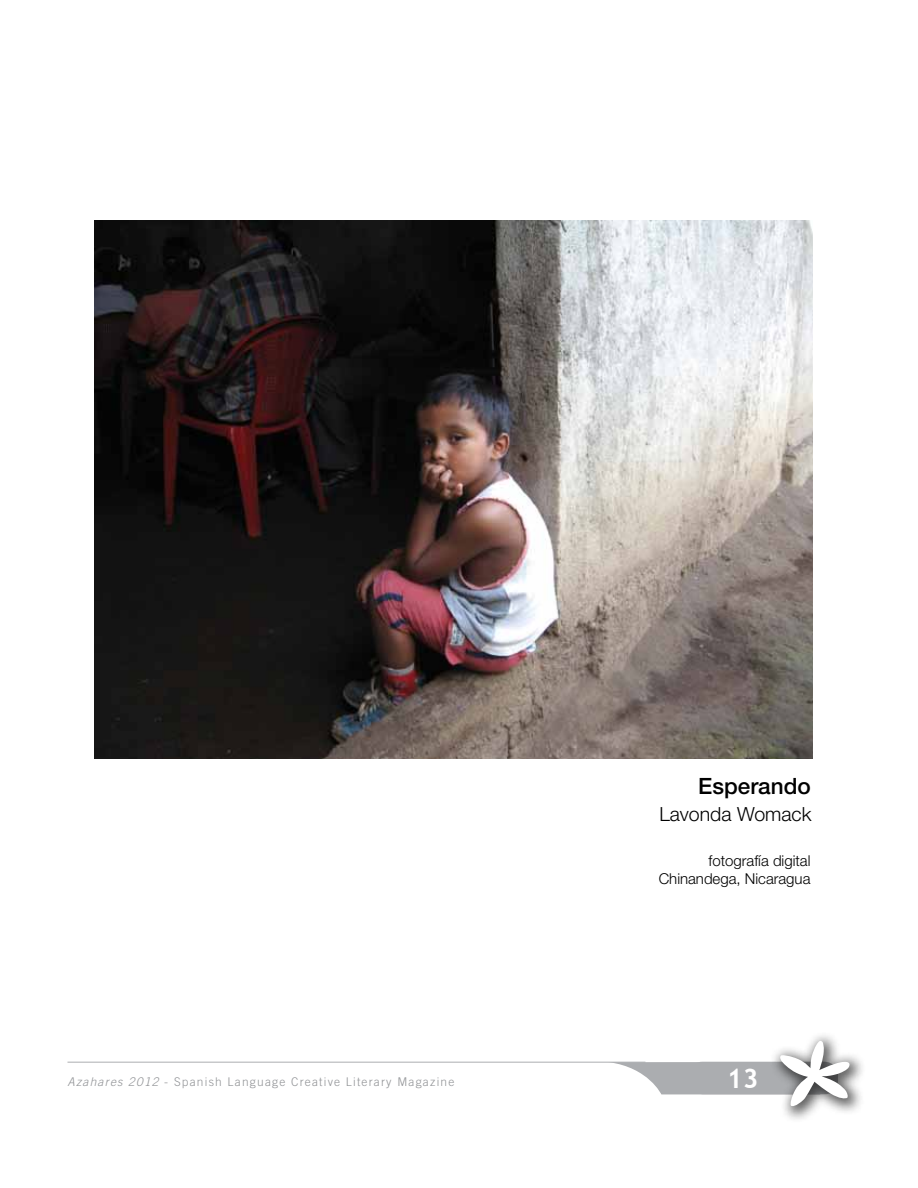
<style>
.page{position:relative;width:918px;height:1188px;background:#fff}
.page>*{position:absolute;margin:0;border:0;box-sizing:border-box;transform-origin:0 0}
.t1{font:700 27px "Trebuchet MS";color:#fff}
.t2{font:500 22.5px "Helvetica Neue LT Std";color:#000}
.t3{font:300 19.5px "Helvetica Neue LT Std";color:#000}
.t4{font:300 15px/18px "Helvetica Neue LT Std";color:#000;text-align:right}
.t5{font:300 12px "Trade Gothic LT Std";letter-spacing:.1em;color:#919396}
.s1{font-style:italic}
</style>
<div class="page">
<hr style="left:68px;top:1062px;width:577px;height:1px;background:#abadb0">
<div style="left:769px;top:1030px;width:98px;height:93px;background:#000;opacity:.63"></div>
<svg style="left:609px;top:1039px;width:241px;height:68px"></svg>
<img style="left:94px;top:220px;width:719px;height:538px">
<h2 class="t2" style="left:698px;top:772px;width:114px">Esperando</h2>
<h3 class="t3" style="left:659px;top:802px;width:154px">Lavonda Womack</h3>
<p class="t4" style="left:659px;top:851px;width:153px">fotografía digital<br>Chinandega, Nicaragua</p>
<p class="t5" style="left:68px;top:1075px;width:388px"><span class="s1">Azahares 2012</span> - Spanish Language Creative Literary Magazine</p>
<h1 class="t1" style="left:727px;top:1061px;width:33px">13</h1>
</div>
